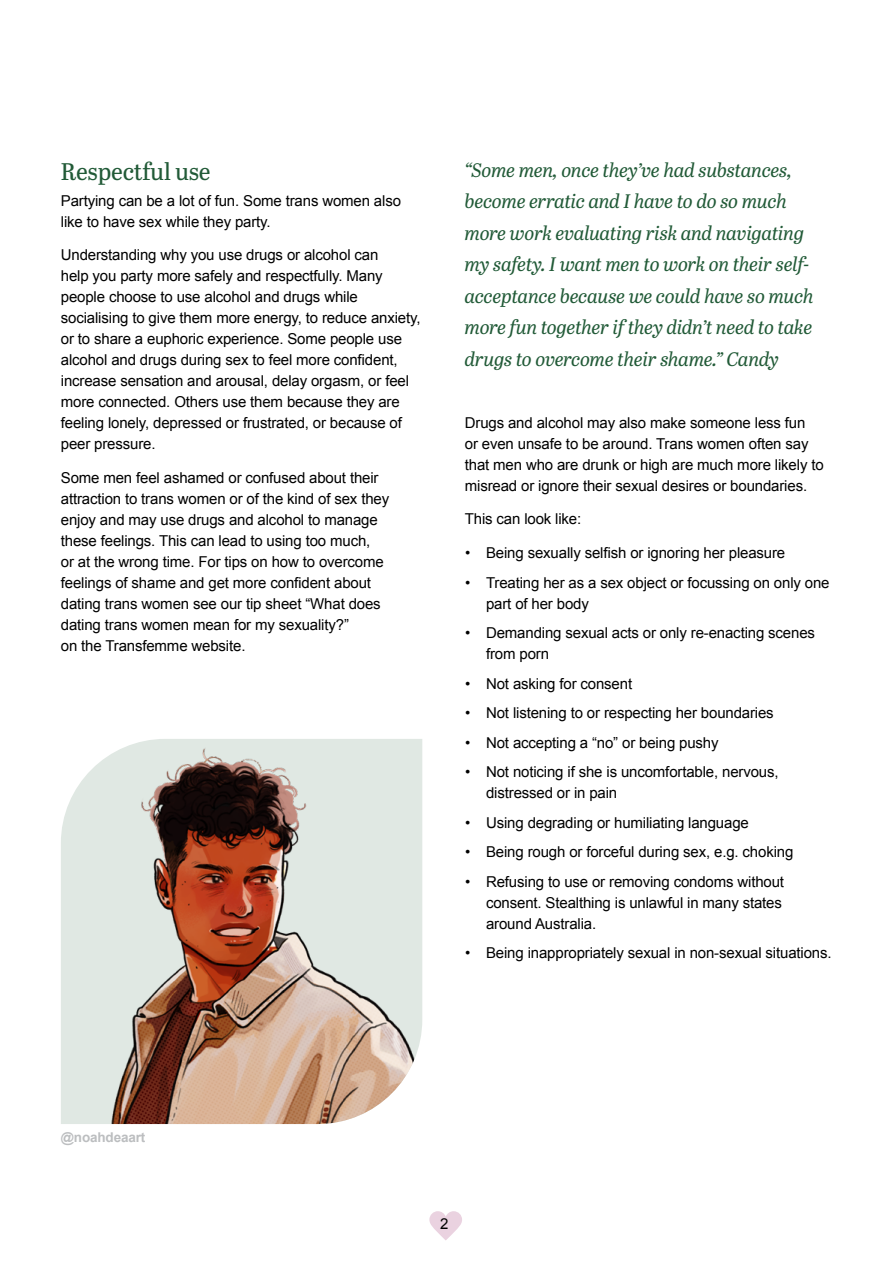
<style>
.page{position:relative;width:893px;height:1263px;background:#fff}
.page>*{position:absolute;margin:0;border:0;box-sizing:border-box;transform-origin:0 0}
.heading_2{font:24px "Abril Titling";letter-spacing:-.01em;color:#215a37}
.copy_quote_italic{font:italic 19.5px/31.5px "Abril Titling";letter-spacing:-.005em;color:#215a37}
.copy{font:15px/21px "Arial";letter-spacing:-.01em;color:#000}
.copy_indent{font:15px/21px "Arial";letter-spacing:-.01em;color:#000}
.copy_1{font:15px/21px "Arial";letter-spacing:-.01em;color:#000}
.copy_bold{font:700 13.5px "Arial";letter-spacing:-.01em;color:#bcbec0}
</style>
<div class="page">
<img style="left:61px;top:739px;width:361px;height:385px">
<svg style="left:429px;top:1211px;width:33px;height:29px"></svg>
<p class="heading_2" style="left:61px;top:154px;width:151px">Respectful use</p>
<p class="copy_1" style="left:61px;top:190px;width:342px">Partying can be a lot of fun. Some trans women also like to have sex while they party.</p>
<p class="copy" style="left:61px;top:245px;width:361px">Understanding why you use drugs or alcohol can<br>help you party more safely and respectfully. Many people choose to use alcohol and drugs while socialising to give them more energy, to reduce anxiety, or to share a euphoric experience. Some people use alcohol and drugs during sex to feel more confident, increase sensation and arousal, delay orgasm, or feel more connected. Others use them because they are feeling lonely, depressed or frustrated, or because of peer pressure.</p>
<p class="copy" style="left:61px;top:467px;width:330px">Some men feel ashamed or confused about their attraction to trans women or of the kind of sex they enjoy and may use drugs and alcohol to manage these feelings. This can lead to using too much,<br>or at the wrong time. For tips on how to overcome feelings of shame and get more confident about dating trans women see our tip sheet “What does dating trans women mean for my sexuality?”<br>on the Transfemme website.</p>
<p class="copy_quote_italic" style="left:465px;top:153px;width:350px">“Some men, once they’ve had substances, become erratic and I have to do so much more work evaluating risk and navigating my safety. I want men to work on their self&shy;acceptance because we could have so much more fun together if they didn’t need to take drugs to overcome their shame.” Candy</p>
<p class="copy" style="left:465px;top:412px;width:360px">Drugs and alcohol may also make someone less fun<br>or even unsafe to be around. Trans women often say that men who are drunk or high are much more likely to misread or ignore their sexual desires or boundaries.</p>
<p class="copy" style="left:465px;top:509px;width:118px">This can look like:</p>
<p class="copy_indent" style="left:465px;top:543px;width:322px">• Being sexually selfish or ignoring her pleasure</p>
<p class="copy_indent" style="left:486px;top:572px;width:345px;text-indent:-21px">• Treating her as a sex object or focussing on only one part of her body</p>
<p class="copy_indent" style="left:486px;top:623px;width:330px;text-indent:-21px">• Demanding sexual acts or only re-enacting scenes from porn</p>
<p class="copy_indent" style="left:465px;top:673px;width:169px">• Not asking for consent</p>
<p class="copy_indent" style="left:465px;top:703px;width:310px">• Not listening to or respecting her boundaries</p>
<p class="copy_indent" style="left:465px;top:732px;width:255px">• Not accepting a “no” or being pushy</p>
<p class="copy_indent" style="left:486px;top:762px;width:294px;text-indent:-21px">• Not noticing if she is uncomfortable, nervous, distressed or in pain</p>
<p class="copy_indent" style="left:465px;top:812px;width:285px">• Using degrading or humiliating language</p>
<p class="copy_indent" style="left:465px;top:842px;width:330px">• Being rough or forceful during sex, e.g. choking</p>
<p class="copy_indent" style="left:486px;top:871px;width:299px;text-indent:-21px">• Refusing to use or removing condoms without consent. Stealthing is unlawful in many states around Australia.</p>
<p class="copy_indent" style="left:465px;top:943px;width:368px">• Being inappropriately sexual in non-sexual situations.</p>
<p class="copy_bold" style="left:61px;top:1129px;width:86px">@noahdeaart</p>
<p class="copy" style="left:440px;top:1213px;width:10px">2</p>
</div>
